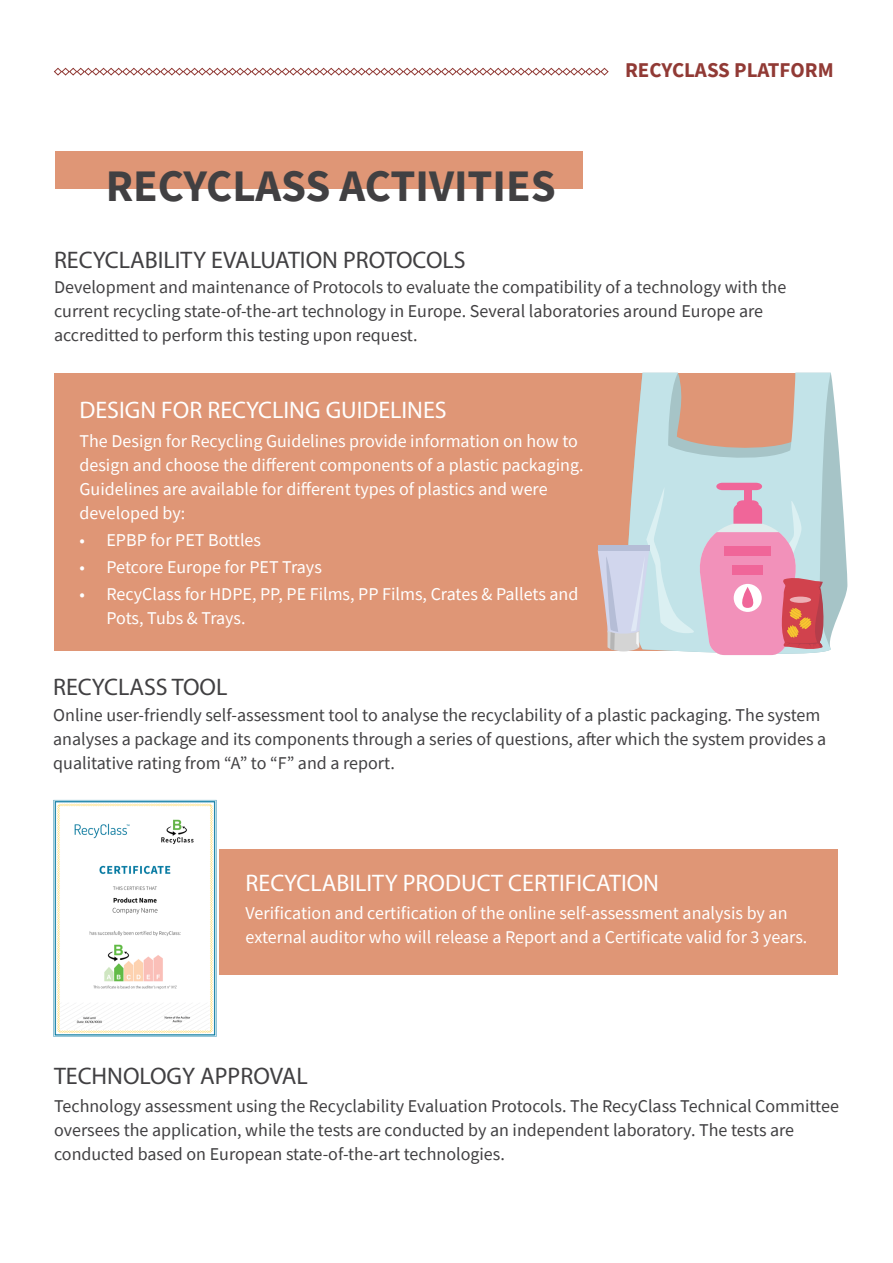
<style>
.page{position:relative;width:893px;height:1263px;background:#fff}
.page>*{position:absolute;margin:0;border:0;box-sizing:border-box;transform-origin:0 0}
.t1{font:700 45px "Source Sans Pro";color:#414042}
.t2{font:24px "Myriad Pro";color:#414042}
.t3{font:24px "Myriad Pro";color:#fff}
.t4{font:700 21px "Source Sans Pro";color:#913a35}
.t5{font:18px/24px "Source Sans Pro";color:#414042}
.t6{font:18px/24px "Source Sans Pro";color:#fff}
</style>
<div class="page">
<div style="left:54px;top:849px;width:783px;height:125px;background:#df9676"></div>
<div style="left:54px;top:373px;width:754px;height:277px;background:#df9676"></div>
<svg style="left:54px;top:67px;width:555px;height:9px"></svg>
<svg style="left:831px;top:375px;width:16px;height:261px;fill:#a6c4c7"></svg>
<svg style="left:632px;top:373px;width:199px;height:278px"></svg>
<svg style="left:598px;top:483px;width:229px;height:172px;background:#d5bac7"></svg>
<div style="left:55px;top:152px;width:527px;height:37px;background:#df9676"></div>
<img style="left:53px;top:799px;width:165px;height:238px">
<h1 class="t1" style="left:106px;top:156px;width:452px">RECYCLASS ACTIVITIES</h1>
<h2 class="t2" style="left:54px;top:246px;width:413px">RECYCLABILITY EVALUATION PROTOCOLS</h2>
<p class="t4" style="left:625px;top:56px;width:210px">RECYCLASS PLATFORM</p>
<p class="t5" style="left:54px;top:274px;width:734px">Development and maintenance of Protocols to evaluate the compatibility of a technology with the current recycling state-of-the-art technology in Europe. Several laboratories around Europe are accreditted to perform this testing upon request.</p>
<h2 class="t3" style="left:80px;top:395px;width:369px">DESIGN FOR RECYCLING GUIDELINES</h2>
<p class="t6" style="left:80px;top:429px;width:506px">The Design for Recycling Guidelines provide information on how to design and choose the different components of a plastic packaging.<br>Guidelines are available for different types of plastics and were developed by:</p>
<p class="t6" style="left:80px;top:528px;width:183px">• EPBP for PET Bottles</p>
<p class="t6" style="left:80px;top:555px;width:244px">• Petcore Europe for PET Trays</p>
<p class="t6" style="left:106px;top:582px;width:473px;text-indent:-27px">• RecyClass for HDPE, PP, PE Films, PP Films, Crates &amp; Pallets and<br>Pots, Tubs &amp; Trays.</p>
<h2 class="t2" style="left:53px;top:672px;width:176px">RECYCLASS TOOL</h2>
<p class="t5" style="left:53px;top:703px;width:774px">Online user-friendly self-assessment tool to analyse the recyclability of a plastic packaging. The system analyses a package and its components through a series of questions, after which the system provides a qualitative rating from “A” to “F” and a report.</p>
<h2 class="t3" style="left:246px;top:868px;width:415px">RECYCLABILITY PRODUCT CERTIFICATION</h2>
<p class="t6" style="left:246px;top:901px;width:563px">Verification and certification of the online self-assessment analysis by an external auditor who will release a Report and a Certificate valid for 3 years.</p>
<h2 class="t2" style="left:54px;top:1061px;width:255px">TECHNOLOGY APPROVAL</h2>
<p class="t5" style="left:54px;top:1094px;width:786px">Technology assessment using the Recyclability Evaluation Protocols. The RecyClass Technical Committee oversees the application, while the tests are conducted by an independent laboratory. The tests are conducted based on European state-of-the-art technologies.</p>
</div>
